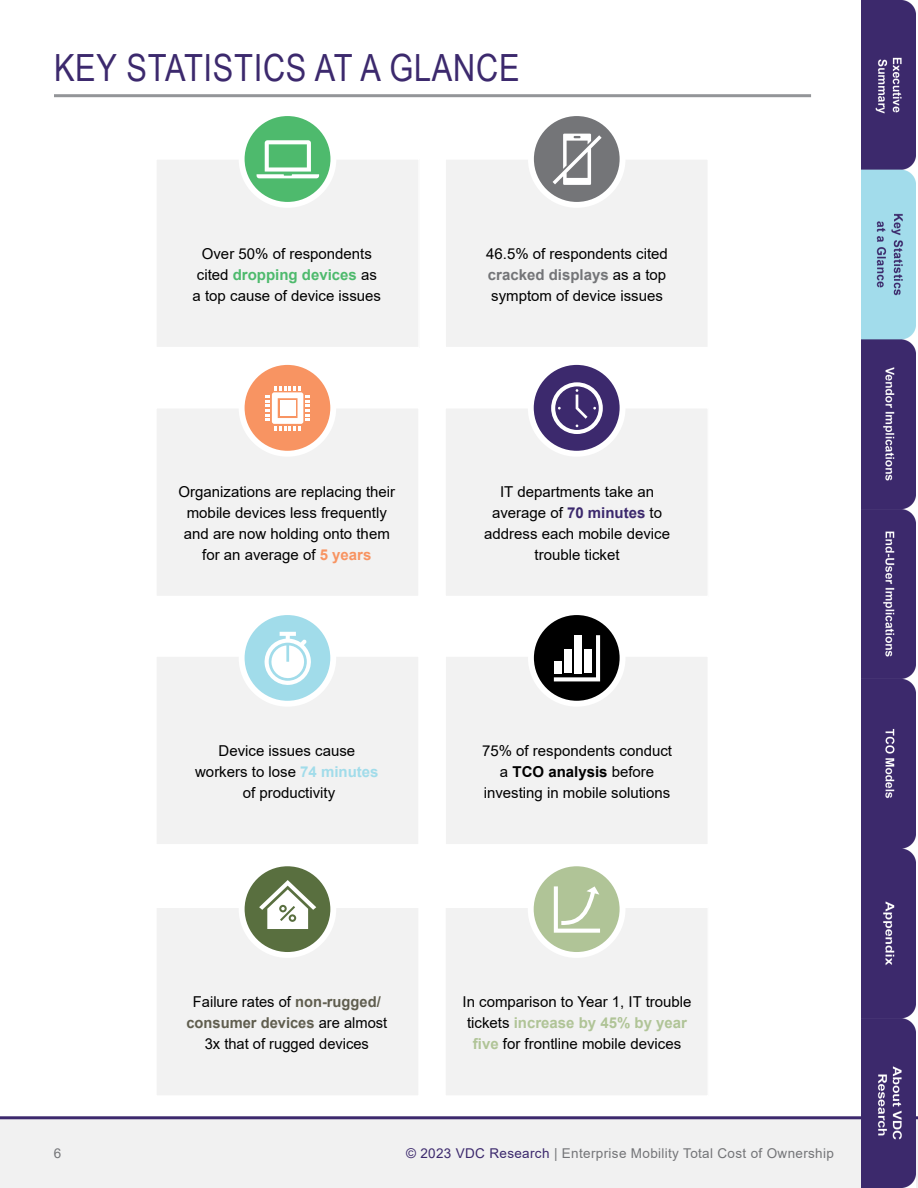
<style>
.page{position:relative;width:918px;height:1188px;background:#fff}
.page>*{position:absolute;margin:0;border:0;box-sizing:border-box;transform-origin:0 0}
.t1{font:37.5px "Arial Narrow";letter-spacing:.02em;color:#3c296d}
.t2{font:15px/21px "Arial";color:#000;text-align:center}
.t3{font:13.5px "Arial";letter-spacing:.025em;color:#747578}
.s1{font-weight:700;color:#4eba6d}
.s2{font-weight:700;color:#747578}
.s3{font-weight:700;color:#f89462}
.s4{font-weight:700;color:#a1dcea}
.s5{font-weight:700;color:#3c296d}
.s6{font-weight:700}
.s7{font-weight:700;color:#605e4f}
.s8{font-weight:700;color:#b0c497}
.s9{color:#3c296d}
</style>
<div class="page">
<div style="left:0;top:1118px;width:918px;height:70px;background:#f1f1f1"></div>
<hr style="left:0;top:1116px;width:918px;height:3px;background:#3c296d">
<div style="left:156px;top:907px;width:263px;height:189px;background:#f2f2f2"></div>
<div style="left:155px;top:907px;width:265px;height:190px;border:1px solid #fff"></div>
<svg style="left:242px;top:863px;width:91px;height:92px;background:#6f8259"></svg>
<div style="left:239px;top:860px;width:97px;height:98px;border:6px solid #fff;border-radius:50%"></div>
<svg style="left:259px;top:880px;width:57px;height:49px"></svg>
<div style="left:445px;top:907px;width:263px;height:189px;background:#f2f2f2"></div>
<div style="left:444px;top:907px;width:265px;height:190px;border:1px solid #fff"></div>
<div style="left:531px;top:863px;width:92px;height:92px;background:#b0c497;border-radius:50%"></div>
<div style="left:528px;top:860px;width:97px;height:98px;border:6px solid #fff;border-radius:50%"></div>
<svg style="left:554px;top:886px;width:46px;height:47px"></svg>
<img style="left:861px;top:0;width:54px;height:1188px">
<hr style="left:54px;top:94px;width:757px;height:3px;background:#939598">
<div style="left:156px;top:159px;width:263px;height:189px;background:#f2f2f2"></div>
<div style="left:155px;top:158px;width:265px;height:190px;border:1px solid #fff"></div>
<div style="left:445px;top:159px;width:263px;height:189px;background:#f2f2f2"></div>
<div style="left:445px;top:158px;width:264px;height:190px;border:1px solid #fff"></div>
<svg style="left:242px;top:113px;width:91px;height:92px;background:#63c27f"></svg>
<div style="left:239px;top:110px;width:97px;height:98px;border:6px solid #fff;border-radius:50%"></div>
<svg style="left:257px;top:140px;width:62px;height:38px"></svg>
<svg style="left:531px;top:113px;width:92px;height:92px;background:#87888a"></svg>
<div style="left:528px;top:110px;width:98px;height:98px;border:6px solid #fff;border-radius:50%"></div>
<svg style="left:553px;top:134px;width:49px;height:51px"></svg>
<div style="left:156px;top:408px;width:263px;height:188px;background:#f2f2f2"></div>
<div style="left:445px;top:408px;width:263px;height:188px;background:#f2f2f2"></div>
<div style="left:242px;top:362px;width:91px;height:92px;background:#f89462;border-radius:50%"></div>
<div style="left:239px;top:359px;width:97px;height:98px;border:6px solid #fff;border-radius:50%"></div>
<svg style="left:531px;top:362px;width:92px;height:92px;background:#574781"></svg>
<div style="left:528px;top:359px;width:98px;height:98px;border:6px solid #fff;border-radius:50%"></div>
<svg style="left:265px;top:386px;width:45px;height:44px"></svg>
<svg style="left:551px;top:382px;width:52px;height:52px"></svg>
<div style="left:156px;top:656px;width:263px;height:189px;background:#f2f2f2"></div>
<div style="left:155px;top:655px;width:265px;height:190px;border:1px solid #fff"></div>
<div style="left:445px;top:656px;width:263px;height:189px;background:#f2f2f2"></div>
<div style="left:445px;top:655px;width:264px;height:190px;border:1px solid #fff"></div>
<svg style="left:242px;top:612px;width:91px;height:92px;background:#ade0ec"></svg>
<div style="left:239px;top:609px;width:97px;height:98px;border:6px solid #fff;border-radius:50%"></div>
<svg style="left:531px;top:612px;width:92px;height:92px;background:#212121"></svg>
<div style="left:528px;top:609px;width:98px;height:98px;border:6px solid #fff;border-radius:50%"></div>
<svg style="left:264px;top:632px;width:48px;height:54px"></svg>
<svg style="left:554px;top:635px;width:46px;height:46px"></svg>
<div style="left:584px;top:649px;width:8px;height:24px;background:#fff"></div>
<div style="left:574px;top:635px;width:8px;height:38px;background:#fff"></div>
<div style="left:564px;top:649px;width:8px;height:24px;background:#fff"></div>
<div style="left:554px;top:661px;width:7px;height:12px;background:#fff"></div>
<h1 class="t1" style="left:54px;top:41px;width:467px">KEY STATISTICS AT A GLANCE</h1>
<p class="t2" style="left:193px;top:243px;width:190px">Over 50% of respondents cited <span class="s1">dropping devices</span> as a top cause of device issues</p>
<p class="t2" style="left:486px;top:243px;width:183px;text-align:justify">46.5% of respondents cited <span class="s2">cracked displays</span> as a top symptom of device issues</p>
<p class="t2" style="left:178px;top:481px;width:218px">Organizations are replacing their mobile devices less frequently and are now holding onto them for an average of <span class="s3">5 years</span></p>
<p class="t2" style="left:195px;top:740px;width:185px">Device issues cause workers to lose <span class="s4">74 minutes </span>of productivity</p>
<p class="t2" style="left:484px;top:481px;width:187px">IT departments take an average of <span class="s5">70 minutes</span> to address each mobile device trouble ticket</p>
<p class="t2" style="left:482px;top:740px;width:192px">75% of respondents conduct a <span class="s6">TCO analysis</span> before investing in mobile solutions</p>
<p class="t2" style="left:186px;top:991px;width:202px">Failure rates of <span class="s7">non-rugged/ consumer devices</span> are almost<br>3x that of rugged devices</p>
<p class="t2" style="left:463px;top:991px;width:231px">In comparison to Year 1, IT trouble tickets <span class="s8">increase by 45% by year five</span> for frontline mobile devices</p>
<p class="t3" style="left:54px;top:1144px;width:9px">6</p>
<p class="t3" style="left:406px;top:1144px;width:429px"><span class="s9">© 2023 VDC Research</span> | Enterprise Mobility Total Cost of Ownership</p>
</div>
